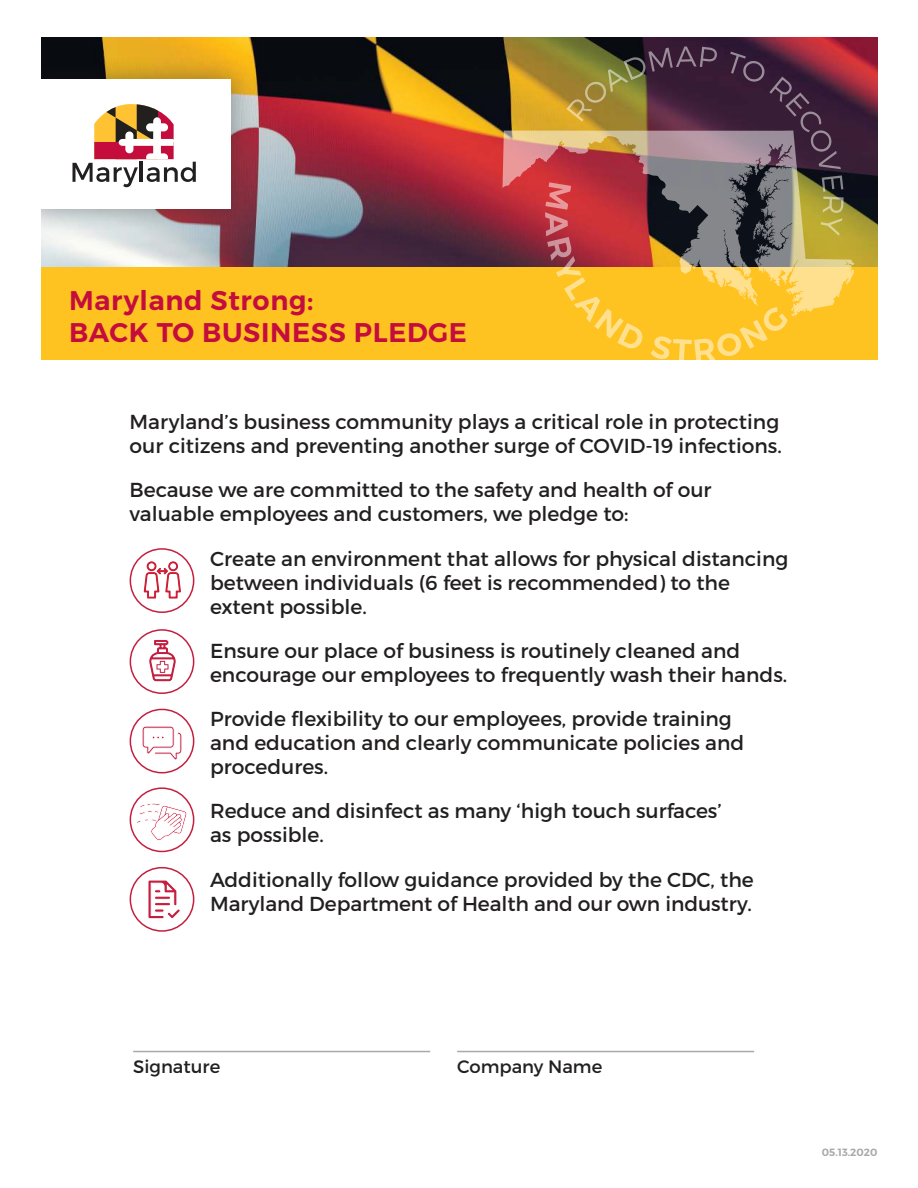
<style>
.page{position:relative;width:918px;height:1188px;background:#fff}
.page>*{position:absolute;margin:0;border:0;box-sizing:border-box;transform-origin:0 0}
.t1{font:600 27px/32.4px "Montserrat";letter-spacing:.025em;color:#c40d3d}
.t2{font:20.25px/24px "Montserrat";color:#221f1f}
.t3{font:18px "Montserrat";color:#221f1f}
.t4{font:600 10.5px "Montserrat";color:#a7a9ab}
</style>
<div class="page">
<img style="left:41px;top:38px;width:837px;height:230px">
<div style="left:41px;top:268px;width:837px;height:92px;background:#fec221"></div>
<svg style="left:503px;top:131px;width:351px;height:186px"></svg>
<svg style="left:566px;top:46px;width:151px;height:76px;background:#69553a"></svg>
<svg style="left:730px;top:52px;width:111px;height:117px;background:#57384e"></svg>
<svg style="left:821px;top:175px;width:23px;height:61px"></svg>
<svg style="left:545px;top:182px;width:99px;height:167px"></svg>
<svg style="left:651px;top:307px;width:137px;height:53px"></svg>
<div style="left:13px;top:56px;width:240px;height:175px;background:#221f1f;opacity:.4"></div>
<div style="left:36px;top:79px;width:194px;height:130px;background:#fff"></div>
<svg style="left:73px;top:104px;width:123px;height:83px"></svg>
<div style="left:0;top:27px;width:41px;height:344px;background:#fff"></div>
<div style="left:130px;top:548px;width:64px;height:65px;border:2px solid #c41f40;border-radius:50%"></div>
<svg style="left:144px;top:561px;width:37px;height:38px"></svg>
<div style="left:130px;top:629px;width:64px;height:65px;border:2px solid #c41f40;border-radius:50%"></div>
<svg style="left:150px;top:640px;width:25px;height:41px"></svg>
<div style="left:130px;top:709px;width:64px;height:64px;border:2px solid #c41f40;border-radius:50%"></div>
<svg style="left:142px;top:726px;width:40px;height:34px"></svg>
<div style="left:130px;top:787px;width:64px;height:65px;border:2px solid #c41f40;border-radius:50%"></div>
<svg style="left:136px;top:803px;width:51px;height:38px"></svg>
<div style="left:130px;top:867px;width:64px;height:65px;border:2px solid #c41f40;border-radius:50%"></div>
<svg style="left:148px;top:880px;width:33px;height:39px"></svg>
<hr style="left:133px;top:1051px;width:297px;height:1px;background:#a7a9ab">
<hr style="left:457px;top:1051px;width:297px;height:1px;background:#a7a9ab">
<h1 class="t1" style="left:69px;top:286px;width:399px">Maryland Strong:<br>BACK TO BUSINESS PLEDGE</h1>
<p class="t2" style="left:130px;top:412px;width:654px">Maryland’s business community plays a critical role in protecting our citizens and preventing another surge of COVID-19 infections.</p>
<p class="t2" style="left:130px;top:480px;width:584px">Because we are committed to the safety and health of our valuable employees and customers, we pledge to:</p>
<p class="t2" style="left:210px;top:548px;width:580px">Create an environment that allows for physical distancing between individuals (6 feet is recommended) to the extent possible.</p>
<p class="t2" style="left:210px;top:640px;width:579px">Ensure our place of business is routinely cleaned and encourage our employees to frequently wash their hands.</p>
<p class="t2" style="left:210px;top:709px;width:536px">Provide flexibility to our employees, provide training and education and clearly communicate policies and procedures.</p>
<p class="t2" style="left:210px;top:801px;width:513px">Reduce and disinfect as many ‘high touch surfaces’ as possible.</p>
<p class="t2" style="left:210px;top:869px;width:545px">Additionally follow guidance provided by the CDC, the<br>Maryland Department of Health and our own industry.</p>
<p class="t3" style="left:133px;top:1059px;width:89px">Signature</p>
<p class="t3" style="left:457px;top:1059px;width:147px">Company Name</p>
<p class="t4" style="left:822px;top:1148px;width:57px">05.13.2020</p>
</div>
